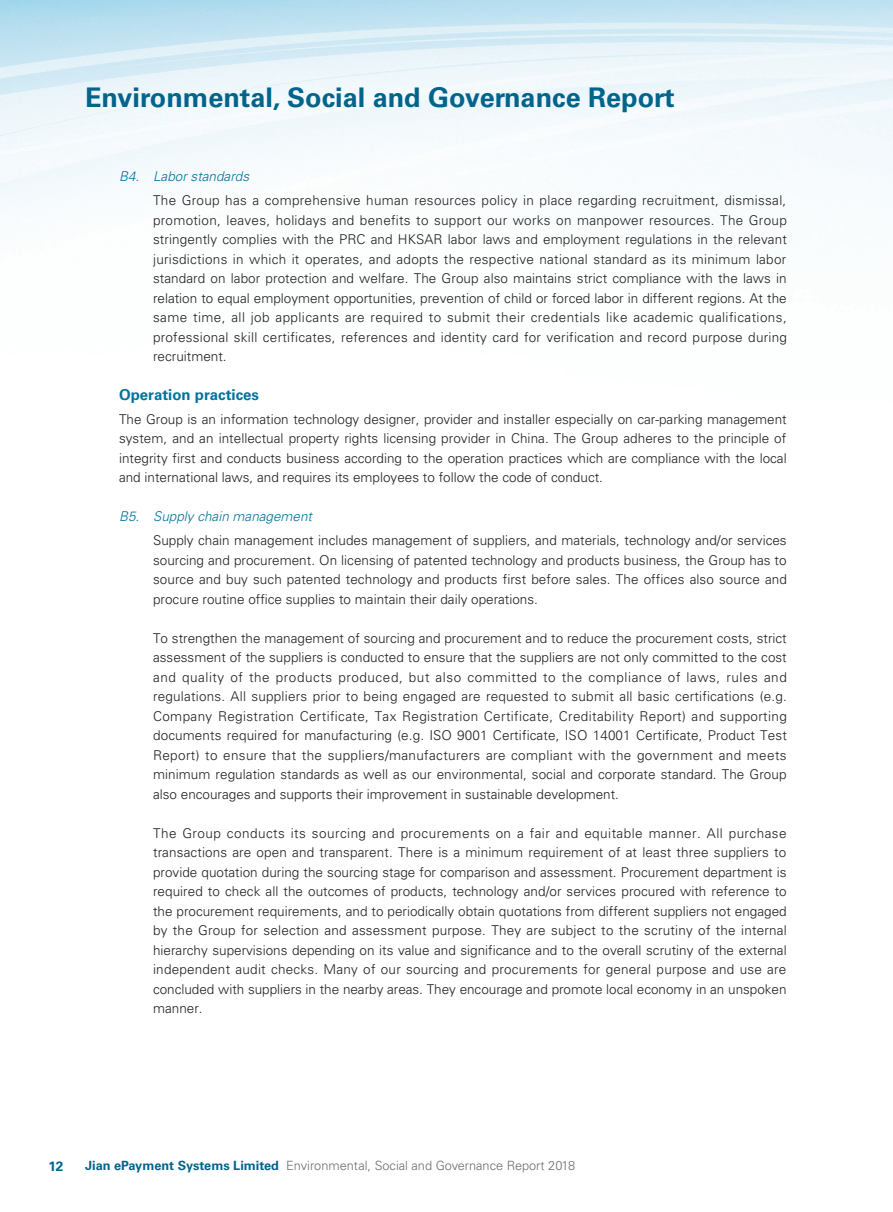
<style>
.page{position:relative;width:893px;height:1212px;background:#fff}
.page>*{position:absolute;margin:0;border:0;box-sizing:border-box;transform-origin:0 0}
.t1{font:700 27px "Univers LT Std";color:#00648b}
._02_H2{font:700 15px "Univers LT Std";color:#00749c}
._00_txt{font:300 13.5px/19.5px "Univers LT Std";color:#231f20;text-align:justify}
._03_H3{font:italic 300 13.5px "Univers LT Std";color:#00749c}
.t2{font:700 13.5px "Univers LT Std";color:#00648b}
.t3{font:300 12.75px "Univers LT Std";color:#6c6d70}
.s1{font-weight:700;color:#00648b}
</style>
<div class="page">
<h1 class="t1" style="left:85px;top:82px;width:591px">Environmental, Social and Governance Report</h1>
<p class="_03_H3" style="left:119px;top:168px;width:132px">B4. Labor standards</p>
<p class="_00_txt" style="left:153px;top:191px;width:635px">The Group has a comprehensive human resources policy in place regarding recruitment, dismissal, promotion, leaves, holidays and benefits to support our works on manpower resources. The Group stringently complies with the PRC and HKSAR labor laws and employment regulations in the relevant jurisdictions in which it operates, and adopts the respective national standard as its minimum labor standard on labor protection and welfare. The Group also maintains strict compliance with the laws in relation to equal employment opportunities, prevention of child or forced labor in different regions. At the same time, all job applicants are required to submit their credentials like academic qualifications, professional skill certificates, references and identity card for verification and record purpose during recruitment.</p>
<p class="_02_H2" style="left:119px;top:386px;width:142px">Operation practices</p>
<p class="_00_txt" style="left:119px;top:409px;width:669px">The Group is an information technology designer, provider and installer especially on car-parking management system, and an intellectual property rights licensing provider in China. The Group adheres to the principle of integrity first and conducts business according to the operation practices which are compliance with the local and international laws, and requires its employees to follow the code of conduct.</p>
<p class="_03_H3" style="left:119px;top:508px;width:195px">B5. Supply chain management</p>
<p class="_00_txt" style="left:153px;top:531px;width:635px">Supply chain management includes management of suppliers, and materials, technology and/or services sourcing and procurement. On licensing of patented technology and products business, the Group has to source and buy such patented technology and products first before sales. The offices also source and procure routine office supplies to maintain their daily operations.</p>
<p class="_00_txt" style="left:153px;top:628px;width:635px">To strengthen the management of sourcing and procurement and to reduce the procurement costs, strict assessment of the suppliers is conducted to ensure that the suppliers are not only committed to the cost and quality of the products produced, but also committed to the compliance of laws, rules and regulations. All suppliers prior to being engaged are requested to submit all basic certifications (e.g.<br>Company Registration Certificate, Tax Registration Certificate, Creditability Report) and supporting documents required for manufacturing (e.g. ISO 9001 Certificate, ISO 14001 Certificate, Product Test Report) to ensure that the suppliers/manufacturers are compliant with the government and meets minimum regulation standards as well as our environmental, social and corporate standard. The Group also encourages and supports their improvement in sustainable development.</p>
<p class="_00_txt" style="left:153px;top:823px;width:635px">The Group conducts its sourcing and procurements on a fair and equitable manner. All purchase transactions are open and transparent. There is a minimum requirement of at least three suppliers to provide quotation during the sourcing stage for comparison and assessment. Procurement department is required to check all the outcomes of products, technology and/or services procured with reference to the procurement requirements, and to periodically obtain quotations from different suppliers not engaged by the Group for selection and assessment purpose. They are subject to the scrutiny of the internal hierarchy supervisions depending on its value and significance and to the overall scrutiny of the external independent audit checks. Many of our sourcing and procurements for general purpose and use are concluded with suppliers in the nearby areas. They encourage and promote local economy in an unspoken manner.</p>
<p class="t2" style="left:48px;top:1158px;width:17px">12</p>
<p class="t3" style="left:85px;top:1158px;width:492px"><span class="s1">Jian ePayment Systems Limited</span> Environmental, Social and Governance Report 2018</p>
</div>
